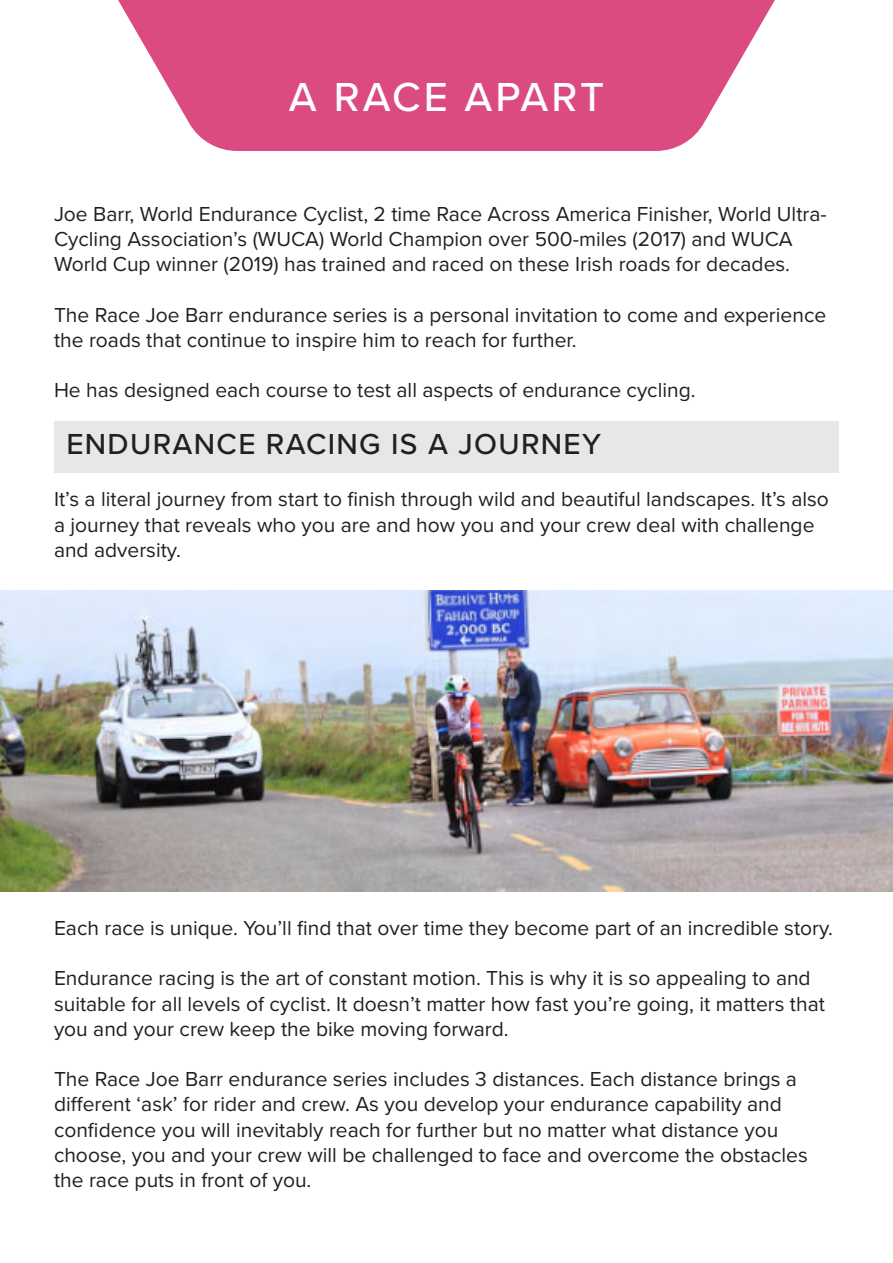
<style>
.page{position:relative;width:893px;height:1263px;background:#fff}
.page>*{position:absolute;margin:0;border:0;box-sizing:border-box;transform-origin:0 0}
.t1{font:500 42px "Proxima Nova";letter-spacing:.07em;color:#fff}
.t2{font:500 30px "Proxima Nova";letter-spacing:.045em;color:#231f20}
.t3{font:21px/25.2px "Proxima Nova";color:#231f20}
</style>
<div class="page">
<div style="left:54px;top:421px;width:784px;height:52px;background:#e6e7e8"></div>
<svg style="left:118px;top:0;width:657px;height:151px;background:#df6291"></svg>
<img style="left:0;top:590px;width:893px;height:301px">
<h1 class="t1" style="left:289px;top:78px;width:317px">A RACE APART</h1>
<p class="t3" style="left:54px;top:202px;width:774px">Joe Barr, World Endurance Cyclist, 2 time Race Across America Finisher, World Ultra-<br>Cycling Association’s (WUCA) World Champion over 500-miles (2017) and WUCA<br>World Cup winner (2019) has trained and raced on these Irish roads for decades.</p>
<p class="t3" style="left:54px;top:303px;width:774px">The Race Joe Barr endurance series is a personal invitation to come and experience the roads that continue to inspire him to reach for further.</p>
<p class="t3" style="left:54px;top:378px;width:643px">He has designed each course to test all aspects of endurance cycling.</p>
<h2 class="t2" style="left:66px;top:430px;width:536px">ENDURANCE RACING IS A JOURNEY</h2>
<p class="t3" style="left:54px;top:488px;width:776px">It’s a literal journey from start to finish through wild and beautiful landscapes. It’s also a journey that reveals who you are and how you and your crew deal with challenge and adversity.</p>
<p class="t3" style="left:54px;top:916px;width:780px">Each race is unique. You’ll find that over time they become part of an incredible story.</p>
<p class="t3" style="left:54px;top:967px;width:772px">Endurance racing is the art of constant motion. This is why it is so appealing to and suitable for all levels of cyclist. It doesn’t matter how fast you’re going, it matters that you and your crew keep the bike moving forward.</p>
<p class="t3" style="left:54px;top:1067px;width:755px">The Race Joe Barr endurance series includes 3 distances. Each distance brings a different ‘ask’ for rider and crew. As you develop your endurance capability and confidence you will inevitably reach for further but no matter what distance you choose, you and your crew will be challenged to face and overcome the obstacles the race puts in front of you.</p>
</div>
